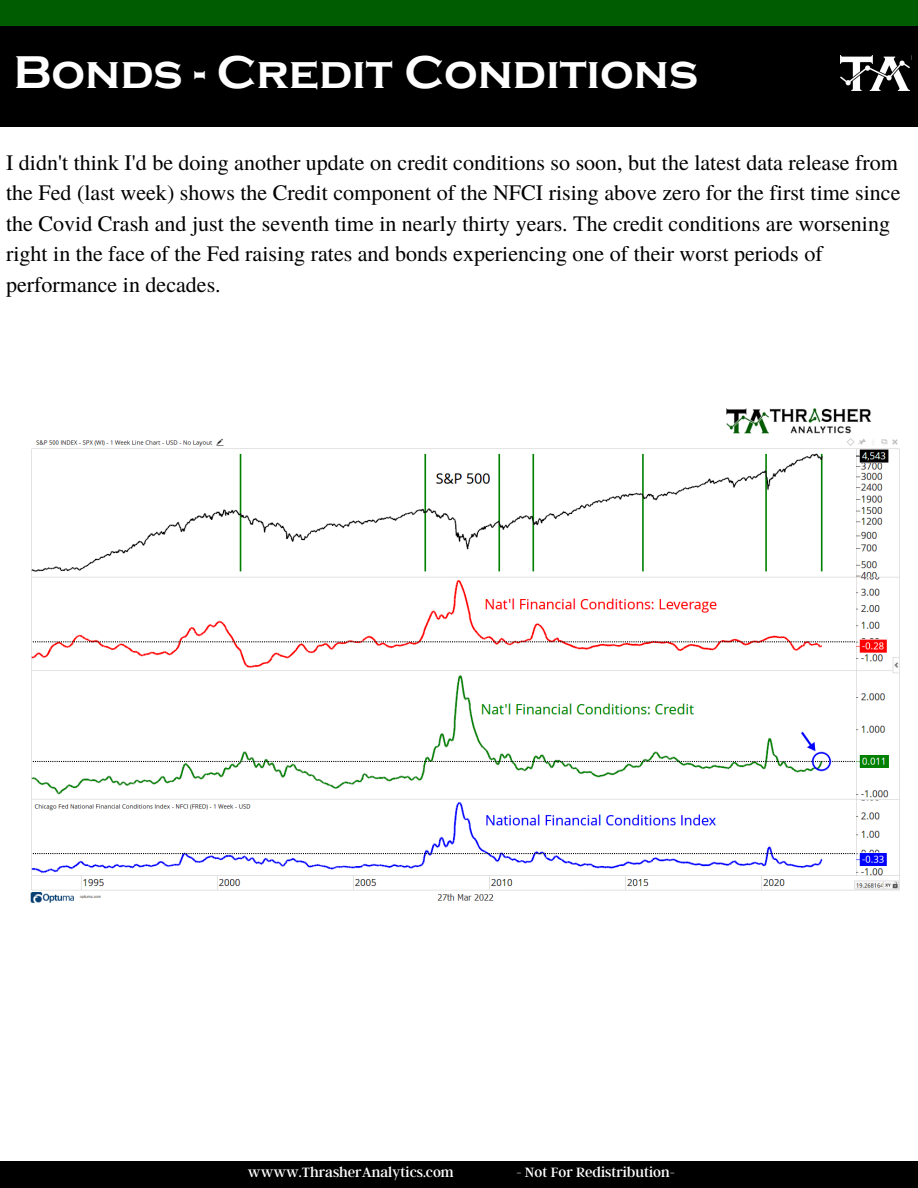
<style>
.page{position:relative;width:918px;height:1188px;background:#fff}
.page>*{position:absolute;margin:0;border:0;box-sizing:border-box;transform-origin:0 0}
.t1{font:700 47.25px "Copperplate Gothic";color:#fff}
.t2{font:22.05px/30.3px "Te X Gyre Termes";color:#000}
.t3{font:15px "Argent CF";color:#fff}
</style>
<div class="page">
<div style="left:0;top:0;width:918px;height:27px;background:#005c00"></div>
<div style="left:0;top:1162px;width:918px;height:26px;background:#000"></div>
<div style="left:0;top:26px;width:918px;height:101px;background:#000"></div>
<img style="left:840px;top:56px;width:70px;height:35px">
<img style="left:30px;top:408px;width:870px;height:495px">
<h1 class="t1" style="left:14px;top:46px;width:686px">Bonds - Credit Conditions</h1>
<p class="t2" style="left:6px;top:146px;width:896px">I didn't think I'd be doing another update on credit conditions so soon, but the latest data release from the Fed (last week) shows the Credit component of the NFCI rising above zero for the first time since the Covid Crash and just the seventh time in nearly thirty years. The credit conditions are worsening right in the face of the Fed raising rates and bonds experiencing one of their worst periods of performance in decades.</p>
<p class="t3" style="left:248px;top:1162px;width:207px">wwww.ThrasherAnalytics.com</p>
<p class="t3" style="left:516px;top:1162px;width:160px">- Not For Redistribution-</p>
</div>
